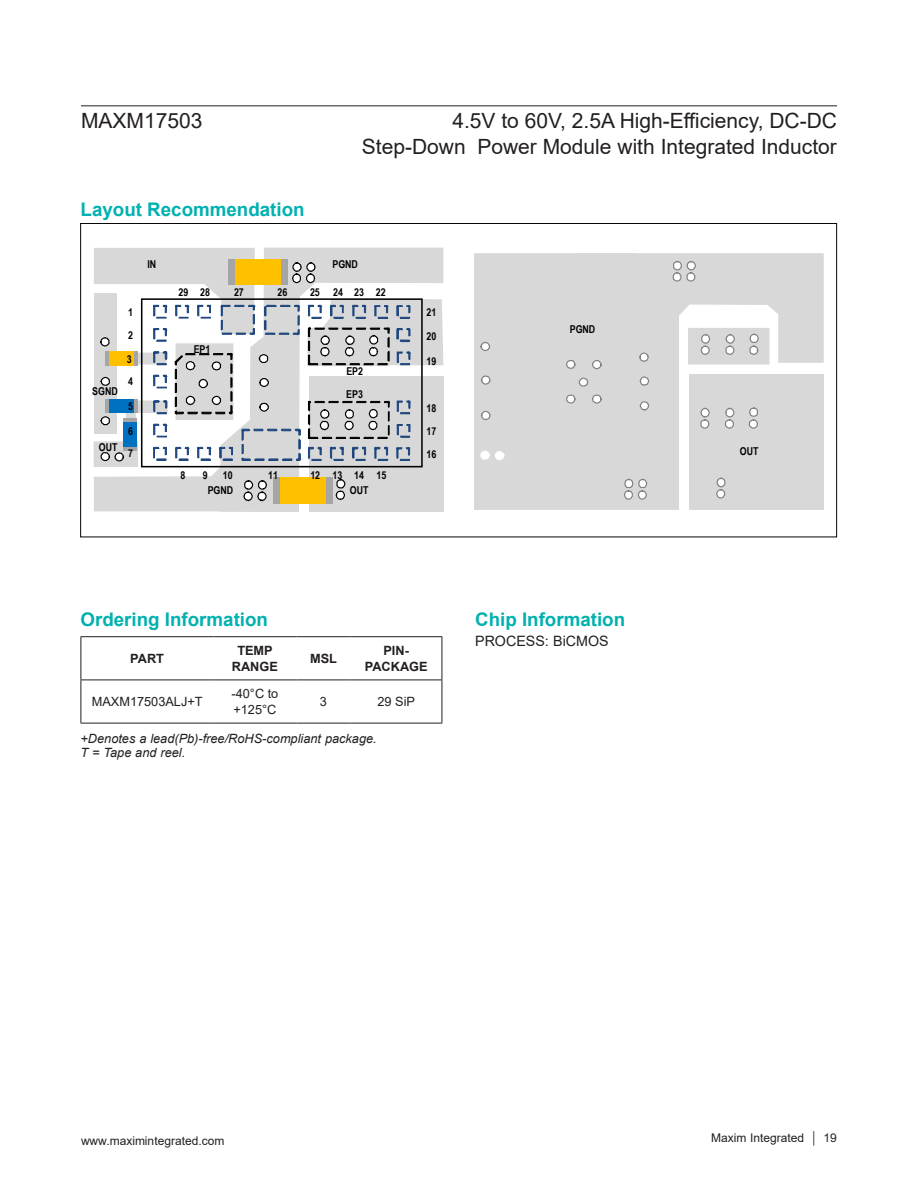
<style>
.page{position:relative;width:918px;height:1188px;background:#fff}
.page>*{position:absolute;margin:0;border:0;box-sizing:border-box;transform-origin:0 0}
.t1{font:21px/25.2px "Arial";color:#231f20;text-align:right}
.H1{font:700 18.75px "Arial";color:#00b1b0}
.Process__BiCMOS{font:14.25px "Arial";color:#231f20}
.Caption{font:italic 12.75px/14.4px "Arial";color:#231f20}
.Normal_wrd_17{font:12.75px/15.3px "Arial";color:#231f20}
.Table_Header_wrd_7{font:700 12.75px/15.3px "Arial";color:#231f20;text-align:center}
.t2{font:12px "Arial";color:#231f20}
.t3{font:700 10.8px/23.1px "Arial Narrow";color:#000}
</style>
<div class="page">
<hr style="left:81px;top:636px;width:132px;height:1px;background:#231f20">
<hr style="left:81px;top:637px;width:1px;height:43px;background:#231f20">
<hr style="left:213px;top:636px;width:84px;height:1px;background:#231f20">
<hr style="left:297px;top:636px;width:54px;height:1px;background:#231f20">
<hr style="left:351px;top:636px;width:91px;height:1px;background:#231f20">
<hr style="left:442px;top:637px;width:1px;height:43px;background:#231f20">
<hr style="left:81px;top:680px;width:132px;height:1px;background:#231f20">
<hr style="left:81px;top:680px;width:1px;height:43px;background:#231f20">
<hr style="left:213px;top:680px;width:84px;height:1px;background:#231f20">
<hr style="left:297px;top:680px;width:54px;height:1px;background:#231f20">
<hr style="left:351px;top:680px;width:91px;height:1px;background:#231f20">
<hr style="left:442px;top:680px;width:1px;height:43px;background:#231f20">
<hr style="left:81px;top:723px;width:132px;height:1px;background:#231f20">
<hr style="left:213px;top:723px;width:84px;height:1px;background:#231f20">
<hr style="left:297px;top:723px;width:54px;height:1px;background:#231f20">
<hr style="left:351px;top:723px;width:91px;height:1px;background:#231f20">
<svg style="left:474px;top:253px;width:350px;height:257px;background:#dadada"></svg>
<div style="left:510px;top:351px;width:36px;height:12px;background:#d8d8d8"></div>
<div style="left:578px;top:253px;width:58px;height:74px;background:#d8d8d8"></div>
<div style="left:688px;top:328px;width:82px;height:37px;background:#d8d8d8;border:1px solid #d8d8d8"></div>
<div style="left:512px;top:399px;width:36px;height:12px;background:#d8d8d8"></div>
<div style="left:506px;top:400px;width:10px;height:24px;background:#d8d8d8"></div>
<svg style="left:479px;top:450px;width:26px;height:11px"></svg>
<svg style="left:715px;top:477px;width:11px;height:22px"></svg>
<svg style="left:578px;top:377px;width:11px;height:10px"></svg>
<svg style="left:591px;top:359px;width:11px;height:11px"></svg>
<svg style="left:566px;top:359px;width:10px;height:10px"></svg>
<svg style="left:700px;top:334px;width:10px;height:21px"></svg>
<svg style="left:591px;top:394px;width:11px;height:11px"></svg>
<svg style="left:566px;top:394px;width:10px;height:11px"></svg>
<svg style="left:725px;top:334px;width:10px;height:21px"></svg>
<svg style="left:749px;top:333px;width:10px;height:22px"></svg>
<svg style="left:700px;top:407px;width:11px;height:23px"></svg>
<svg style="left:724px;top:407px;width:11px;height:23px"></svg>
<svg style="left:748px;top:406px;width:11px;height:23px"></svg>
<svg style="left:623px;top:478px;width:25px;height:23px"></svg>
<svg style="left:672px;top:260px;width:24px;height:23px"></svg>
<svg style="left:639px;top:400px;width:11px;height:11px"></svg>
<svg style="left:639px;top:376px;width:11px;height:11px"></svg>
<svg style="left:639px;top:352px;width:11px;height:10px"></svg>
<svg style="left:481px;top:410px;width:10px;height:11px"></svg>
<svg style="left:481px;top:375px;width:10px;height:11px"></svg>
<svg style="left:480px;top:341px;width:11px;height:11px"></svg>
<svg style="left:94px;top:462px;width:125px;height:49px;fill:#d8d8d8"></svg>
<svg style="left:219px;top:247px;width:225px;height:265px;background:#d3d3d3"></svg>
<div style="left:309px;top:376px;width:135px;height:135px;background:#d8d8d8"></div>
<div style="left:273px;top:477px;width:60px;height:27px;background:#a5a5a5"></div>
<div style="left:280px;top:477px;width:46px;height:27px;background:#ffc000"></div>
<div style="left:94px;top:442px;width:43px;height:24px;background:#d8d8d8"></div>
<div style="left:94px;top:441px;width:44px;height:26px;border:1px solid #d8d8d8"></div>
<svg style="left:335px;top:479px;width:11px;height:22px"></svg>
<svg style="left:243px;top:479px;width:25px;height:24px"></svg>
<svg style="left:94px;top:248px;width:350px;height:214px"></svg>
<hr style="left:81px;top:105px;width:756px;height:1px;background:#231f20">
<p class="t1" style="left:81px;top:108px;width:123px">MAXM17503</p>
<p class="t1" style="left:362px;top:108px;width:477px">4.5V to 60V, 2.5A High-Efficiency, DC-DC<br>Step-Down Power Module with Integrated Inductor</p>
<p class="H1" style="left:81px;top:196px;width:225px">Layout Recommendation</p>
<p class="t3" style="left:92px;top:380px;width:27px">SGND</p>
<p class="t3" style="left:99px;top:436px;width:20px">OUT</p>
<p class="t3" style="left:128px;top:301px;width:6px">1</p>
<p class="t3" style="left:128px;top:323px;width:6px">2</p>
<p class="t3" style="left:127px;top:347px;width:6px">3</p>
<p class="t3" style="left:128px;top:369px;width:6px">4</p>
<p class="t3" style="left:128px;top:394px;width:6px">5</p>
<p class="t3" style="left:128px;top:419px;width:6px">6</p>
<p class="t3" style="left:128px;top:442px;width:6px">7</p>
<p class="t3" style="left:148px;top:253px;width:10px">IN</p>
<p class="t3" style="left:333px;top:252px;width:27px">PGND</p>
<p class="t3" style="left:179px;top:280px;width:33px">29 28</p>
<p class="t3" style="left:234px;top:280px;width:11px">27</p>
<p class="t3" style="left:278px;top:280px;width:11px">26</p>
<p class="t3" style="left:310px;top:280px;width:55px">25 24 23</p>
<p class="t3" style="left:376px;top:280px;width:11px">22</p>
<p class="t3" style="left:194px;top:337px;width:18px">EP1</p>
<p class="t3" style="left:346px;top:359px;width:18px">EP2<br>EP3</p>
<p class="t3" style="left:180px;top:463px;width:6px">8</p>
<p class="t3" style="left:203px;top:463px;width:6px">9</p>
<p class="t3" style="left:310px;top:463px;width:11px">12</p>
<p class="t3" style="left:223px;top:463px;width:11px">10</p>
<p class="t3" style="left:268px;top:463px;width:11px">11</p>
<p class="t3" style="left:333px;top:463px;width:55px">13 14 15</p>
<p class="t3" style="left:208px;top:478px;width:27px">PGND</p>
<p class="t3" style="left:350px;top:478px;width:20px">OUT</p>
<p class="t3" style="left:427px;top:300px;width:11px">21</p>
<p class="t3" style="left:427px;top:324px;width:11px">20</p>
<p class="t3" style="left:427px;top:349px;width:11px">19</p>
<p class="t3" style="left:427px;top:396px;width:11px">18</p>
<p class="t3" style="left:427px;top:419px;width:11px">17</p>
<p class="t3" style="left:427px;top:442px;width:11px">16</p>
<p class="t3" style="left:570px;top:317px;width:27px">PGND</p>
<p class="H1" style="left:81px;top:606px;width:189px">Ordering Information</p>
<p class="H1" style="left:475px;top:606px;width:151px">Chip Information</p>
<p class="Process__BiCMOS" style="left:475px;top:631px;width:135px">PROCESS: BiCMOS</p>
<p class="Table_Header_wrd_7" style="left:130px;top:651px;width:35px">PART</p>
<p class="Table_Header_wrd_7" style="left:232px;top:643px;width:48px">TEMP<br>RANGE</p>
<p class="Table_Header_wrd_7" style="left:310px;top:651px;width:28px">MSL</p>
<p class="Table_Header_wrd_7" style="left:365px;top:643px;width:64px">PIN-<br>PACKAGE</p>
<p class="Normal_wrd_17" style="left:92px;top:694px;width:112px">MAXM17503ALJ+T</p>
<p class="Normal_wrd_17" style="left:231px;top:686px;width:48px">-40°C to +125°C</p>
<p class="Normal_wrd_17" style="left:320px;top:694px;width:9px">3</p>
<p class="Normal_wrd_17" style="left:378px;top:694px;width:39px">29 SiP</p>
<p class="Caption" style="left:81px;top:731px;width:298px">+Denotes a lead(Pb)-free/RoHS-compliant package.<br>T = Tape and reel.</p>
<p class="t3" style="left:740px;top:439px;width:20px">OUT</p>
<p class="t2" style="left:81px;top:1132px;width:145px">www.maximintegrated.com</p>
<p class="t2" style="left:711px;top:1129px;width:127px">Maxim Integrated │ 19</p>
</div>
